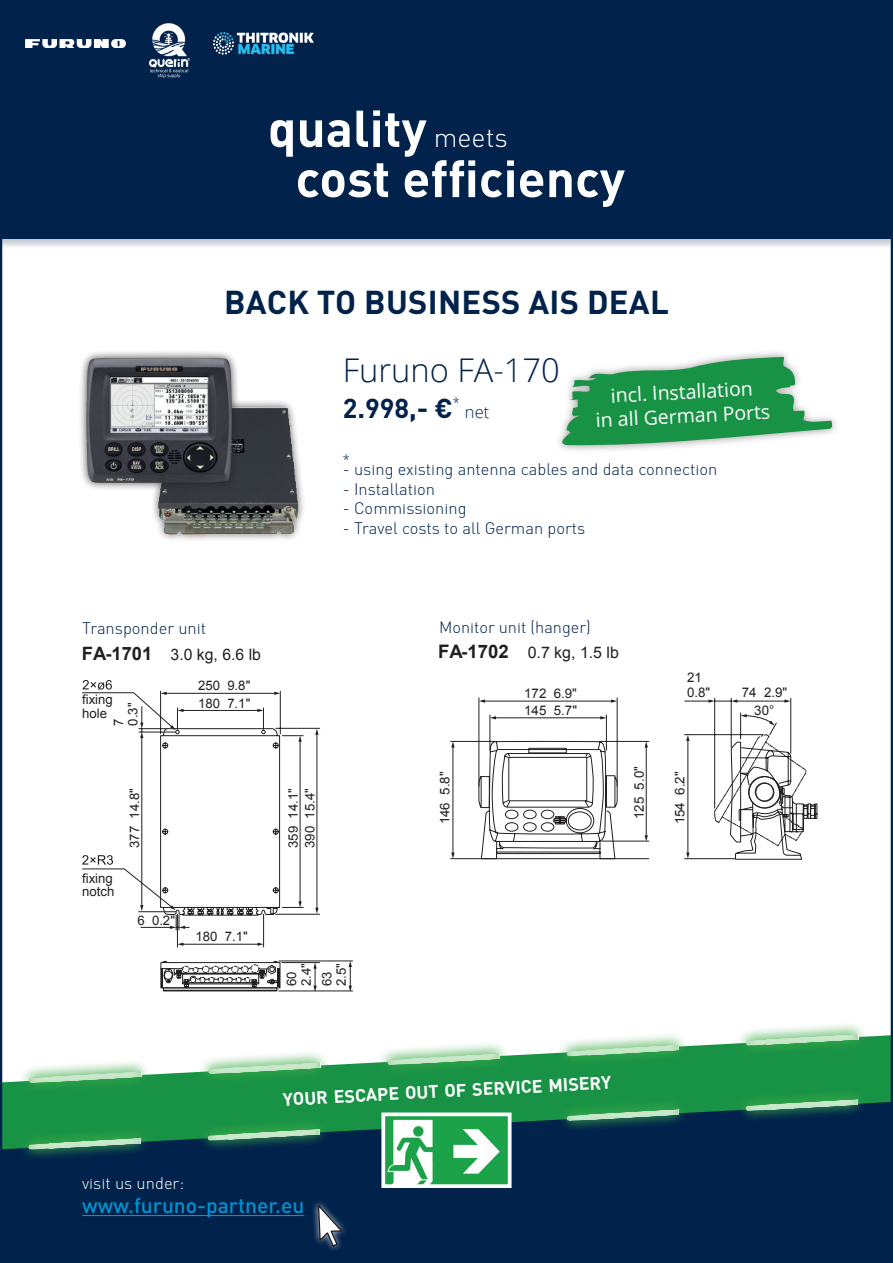
<style>
.page{position:relative;width:893px;height:1263px;background:#fff}
.page>*{position:absolute;margin:0;border:0;box-sizing:border-box;transform-origin:0 0}
.t1{font:700 51.3px "DIN Pro";color:#fff}
.t2{font:700 51px "DIN Pro";color:#fff}
.t3{font:700 32.7px "DIN Pro";letter-spacing:.01em;color:#00224b}
.t4{font:300 32.7px "Open Sans";color:#00224b}
.t5{font:700 27px "DIN Pro";color:#00224b}
.t6{font:300 27px "DIN Pro";color:#fff}
.t7{font:500 21px "DIN Pro";color:#0093d0}
.t8{font:19.5px/24px "Open Sans";color:#fff;text-align:center}
.t9{font:700 17.85px "DIN Pro";color:#fff}
.t10{font:300 16.5px "DIN Pro";color:#00224b}
.t11{font:300 16.5px "DIN Pro";color:#fff}
.t12{font:300 16.5px "Open Sans";color:#00224b}
.t13{font:300 16.35px "DIN Pro";color:#00224b}
.t14{font:15.9px "Arial";color:#231f20}
.t15{font:15.75px "Arial";color:#231f20}
.t16{font:13.35px/14.5px "Arial";color:#231f20}
.t17{font:13.2px/14.4px "Arial";color:#231f20}
.t18{font:300 12.6px "Open Sans";color:#00224b}
.s1{font-weight:700;font-size:18.45px}
.s2{font-weight:700;font-size:18.6px}
</style>
<div class="page">
<div style="left:0;top:1089px;width:891px;height:174px;background:#00224b"></div>
<hr style="left:82px;top:1215px;width:222px;height:1px;background:#0093d0">
<svg style="left:3px;top:1035px;width:887px;height:114px;fill:#189245"></svg>
<svg style="left:16px;top:1058px;width:136px;height:39px"></svg>
<svg style="left:15px;top:1125px;width:136px;height:32px;background:#2f8359"></svg>
<svg style="left:195px;top:1049px;width:136px;height:39px"></svg>
<svg style="left:194px;top:1116px;width:136px;height:33px"></svg>
<svg style="left:553px;top:1035px;width:136px;height:35px"></svg>
<svg style="left:553px;top:1096px;width:136px;height:39px"></svg>
<svg style="left:733px;top:1025px;width:136px;height:34px;background:#7ac18f"></svg>
<svg style="left:732px;top:1086px;width:136px;height:39px"></svg>
<div style="left:311px;top:1199px;width:37px;height:54px;background:#fff;opacity:.75"></div>
<svg style="left:317px;top:1204px;width:27px;height:46px"></svg>
<img style="left:386px;top:1117px;width:121px;height:66px">
<div style="left:381px;top:1112px;width:131px;height:76px;border:4px solid #fff"></div>
<div style="left:0;top:0;width:893px;height:249px;background:#002241;opacity:.25"></div>
<div style="left:0;top:0;width:893px;height:239px;background:#00224b"></div>
<img style="left:154px;top:401px;width:149px;height:139px">
<div style="left:78px;top:349px;width:162px;height:142px;background:#231f20;opacity:.75"></div>
<img style="left:86px;top:358px;width:146px;height:125px">
<svg style="left:374px;top:1040px;width:136px;height:39px"></svg>
<img style="left:149px;top:23px;width:40px;height:54px">
<img style="left:26px;top:39px;width:99px;height:9px">
<img style="left:213px;top:33px;width:101px;height:21px">
<svg style="left:791px;top:734px;width:27px;height:112px"></svg>
<svg style="left:450px;top:697px;width:341px;height:162px"></svg>
<hr style="left:163px;top:990px;width:114px;height:1px;background:#231f20">
<hr style="left:317px;top:734px;width:1px;height:175px;background:#231f20">
<svg style="left:315px;top:729px;width:4px;height:6px"></svg>
<svg style="left:315px;top:908px;width:4px;height:6px"></svg>
<svg style="left:349px;top:961px;width:3px;height:31px"></svg>
<svg style="left:313px;top:963px;width:4px;height:29px"></svg>
<hr style="left:279px;top:960px;width:74px;height:1px;background:#231f20">
<hr style="left:282px;top:962px;width:38px;height:1px;background:#231f20">
<hr style="left:279px;top:990px;width:74px;height:1px;background:#231f20">
<hr style="left:276px;top:728px;width:44px;height:1px;background:#231f20">
<hr style="left:276px;top:914px;width:44px;height:1px;background:#231f20">
<svg style="left:82px;top:680px;width:221px;height:309px"></svg>
<div style="left:554px;top:349px;width:286px;height:104px;background:#231f20;opacity:.45"></div>
<svg style="left:557px;top:357px;width:277px;height:89px"></svg>
<h2 class="t2" style="left:268px;top:95px;width:160px">quality</h2>
<h1 class="t1" style="left:296px;top:145px;width:331px">cost efficiency</h1>
<h3 class="t6" style="left:434px;top:121px;width:76px">meets</h3>
<h3 class="t3" style="left:224px;top:281px;width:446px">BACK TO BUSINESS AIS DEAL</h3>
<h3 class="t4" style="left:343px;top:348px;width:219px">Furuno FA-170</h3>
<h3 class="t5" style="left:343px;top:391px;width:119px">2.998,- €<sup>*</sup></h3>
<p class="t12" style="left:465px;top:401px;width:26px">net</p>
<p class="t18" style="left:343px;top:450px;width:8px">*</p>
<p class="t8" style="left:594px;top:384px;width:176px;rotate:-3deg">incl. Installation<br>in all German Ports</p>
<p class="t10" style="left:343px;top:459px;width:376px">- using existing antenna cables and data connection</p>
<p class="t10" style="left:343px;top:478px;width:94px">- Installation</p>
<p class="t10" style="left:343px;top:498px;width:125px">- Commissioning</p>
<p class="t10" style="left:343px;top:518px;width:244px">- Travel costs to all German ports</p>
<p class="t10" style="left:82px;top:617px;width:126px">Transponder unit</p>
<p class="t15" style="left:82px;top:644px;width:181px"><span class="s1">FA-1701</span> 3.0 kg, 6.6 lb</p>
<p class="t17" style="left:198px;top:678px;width:54px">250 9.8"</p>
<p class="t17" style="left:82px;top:693px;width:32px;line-height:13.2px">fixing hole</p>
<p class="t17" style="left:198px;top:696px;width:54px">180 7.1"</p>
<p class="t17" style="left:111px;top:726px;width:24px;rotate:-90deg">7<br>0.3"</p>
<p class="t17" style="left:82px;top:871px;width:34px;line-height:13.2px">fixing notch</p>
<p class="t17" style="left:127px;top:848px;width:61px;rotate:-90deg">377 14.8"</p>
<p class="t17" style="left:285px;top:848px;width:61px;line-height:16.8px;rotate:-90deg">359 14.1"<br>390 15.4"</p>
<p class="t17" style="left:137px;top:913px;width:39px">6 0.2"</p>
<p class="t17" style="left:195px;top:929px;width:54px">180 7.1"</p>
<p class="t13" style="left:439px;top:617px;width:153px">Monitor unit (hanger)</p>
<p class="t14" style="left:438px;top:642px;width:182px"><span class="s2">FA-1702</span> 0.7 kg, 1.5 lb</p>
<p class="t16" style="left:524px;top:686px;width:54px">172 6.9"</p>
<p class="t16" style="left:687px;top:670px;width:25px">21<br>0.8"</p>
<p class="t16" style="left:742px;top:685px;width:47px">74 2.9"</p>
<p class="t16" style="left:524px;top:703px;width:54px">145 5.7"</p>
<p class="t16" style="left:754px;top:703px;width:22px">30°</p>
<p class="t16" style="left:438px;top:824px;width:54px;rotate:-90deg">146 5.8"</p>
<p class="t16" style="left:632px;top:819px;width:54px;rotate:-90deg">125 5.0"</p>
<p class="t16" style="left:673px;top:824px;width:54px;rotate:-90deg">154 6.2"</p>
<p class="t17" style="left:285px;top:986px;width:24px;rotate:-90deg">60<br>2.4"</p>
<p class="t17" style="left:320px;top:986px;width:24px;rotate:-90deg">63<br>2.5"</p>
<p class="t9" style="left:282px;top:1087px;width:330px;rotate:-3deg">your escape out of service misery</p>
<p class="t11" style="left:82px;top:1173px;width:104px">visit us under:</p>
<p class="t7" style="left:82px;top:1192px;width:224px">www.furuno-partner.eu</p>
</div>
